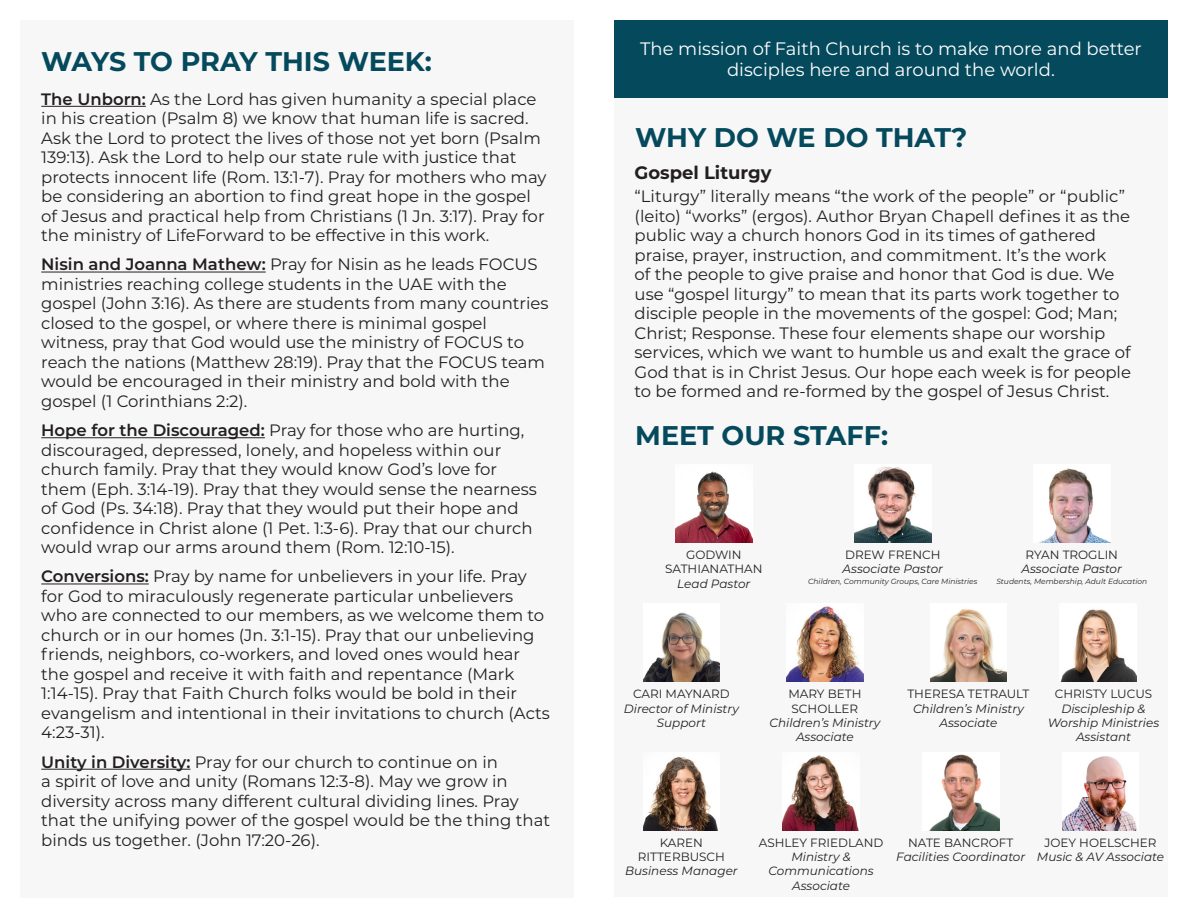
<style>
.page{position:relative;width:1188px;height:918px;background:#fff}
.page>*{position:absolute;margin:0;border:0;box-sizing:border-box;transform-origin:0 0}
.t1{font:700 27px "Montserrat";color:#054a5c}
.t2{font:18px/21.6px "Montserrat";color:#fff;text-align:center}
.t3{font:700 18px "Montserrat";color:#231f20}
.t4{font:16.5px/19.5px "Montserrat";color:#231f20}
.t5{font:italic 12px/14.4px "Montserrat";color:#231f20;text-align:center}
.t6{font:12px/14.4px "Montserrat";color:#231f20;text-align:center}
.t7{font:italic 7.5px "Montserrat";color:#231f20}
.s1{font-weight:600}
</style>
<div class="page">
<div style="left:20px;top:21px;width:554px;height:877px;background:#f7f7f8"></div>
<hr style="left:41px;top:106px;width:105px;height:1px;background:#231f20">
<hr style="left:41px;top:272px;width:225px;height:1px;background:#231f20">
<hr style="left:41px;top:437px;width:224px;height:1px;background:#231f20">
<hr style="left:41px;top:584px;width:108px;height:1px;background:#231f20">
<hr style="left:41px;top:769px;width:149px;height:1px;background:#231f20">
<div style="left:614px;top:21px;width:554px;height:78px;background:#054a5c"></div>
<div style="left:614px;top:99px;width:554px;height:798px;background:#f7f7f8"></div>
<img style="left:676px;top:471px;width:76px;height:71px">
<img style="left:855px;top:467px;width:76px;height:75px">
<img style="left:1041px;top:468px;width:68px;height:74px">
<img style="left:783px;top:755px;width:76px;height:75px">
<img style="left:643px;top:612px;width:77px;height:70px">
<img style="left:1060px;top:609px;width:76px;height:73px">
<img style="left:643px;top:757px;width:75px;height:73px">
<img style="left:930px;top:754px;width:69px;height:76px">
<img style="left:1062px;top:756px;width:75px;height:74px">
<img style="left:787px;top:606px;width:76px;height:76px">
<img style="left:930px;top:609px;width:77px;height:73px">
<p class="t1" style="left:41px;top:42px;width:392px">WAYS TO PRAY THIS WEEK:</p>
<p class="t4" style="left:41px;top:88px;width:507px"><span class="s1">The Unborn:</span> As the Lord has given humanity a special place in his creation (Psalm 8) we know that human life is sacred.<br>Ask the Lord to protect the lives of those not yet born (Psalm 139:13). Ask the Lord to help our state rule with justice that protects innocent life (Rom. 13:1-7). Pray for mothers who may be considering an abortion to find great hope in the gospel of Jesus and practical help from Christians (1 Jn. 3:17). Pray for the ministry of LifeForward to be effective in this work.</p>
<p class="t4" style="left:41px;top:254px;width:509px"><span class="s1">Nisin and Joanna Mathew:</span> Pray for Nisin as he leads FOCUS ministries reaching college students in the UAE with the gospel (John 3:16). As there are students from many countries closed to the gospel, or where there is minimal gospel witness, pray that God would use the ministry of FOCUS to reach the nations (Matthew 28:19). Pray that the FOCUS team would be encouraged in their ministry and bold with the gospel (1 Corinthians 2:2).</p>
<p class="t4" style="left:41px;top:420px;width:497px"><span class="s1">Hope for the Discouraged:</span> Pray for those who are hurting, discouraged, depressed, lonely, and hopeless within our church family. Pray that they would know God’s love for them (Eph. 3:14-19). Pray that they would sense the nearness of God (Ps. 34:18). Pray that they would put their hope and confidence in Christ alone (1 Pet. 1:3-6). Pray that our church would wrap our arms around them (Rom. 12:10-15).</p>
<p class="t4" style="left:41px;top:566px;width:510px"><span class="s1">Conversions:</span> Pray by name for unbelievers in your life. Pray for God to miraculously regenerate particular unbelievers who are connected to our members, as we welcome them to church or in our homes (Jn. 3:1-15). Pray that our unbelieving friends, neighbors, co-workers, and loved ones would hear the gospel and receive it with faith and repentance (Mark 1:14-15). Pray that Faith Church folks would be bold in their evangelism and intentional in their invitations to church (Acts 4:23-31).</p>
<p class="t4" style="left:41px;top:751px;width:510px"><span class="s1">Unity in Diversity:</span> Pray for our church to continue on in<br>a spirit of love and unity (Romans 12:3-8). May we grow in diversity across many different cultural dividing lines. Pray that the unifying power of the gospel would be the thing that binds us together. (John 17:20-26).</p>
<p class="t2" style="left:640px;top:37px;width:503px">The mission of Faith Church is to make more and better disciples here and around the world.</p>
<p class="t1" style="left:635px;top:118px;width:334px">WHY DO WE DO THAT?</p>
<p class="t3" style="left:635px;top:160px;width:138px">Gospel Liturgy</p>
<p class="t4" style="left:635px;top:186px;width:497px">“Liturgy” literally means “the work of the people” or “public” (leito) “works” (ergos). Author Bryan Chapell defines it as the</p>
<p class="t4" style="left:635px;top:225px;width:498px">public way a church honors God in its times of gathered praise, prayer, instruction, and commitment. It’s the work<br>of the people to give praise and honor that God is due. We use “gospel liturgy” to mean that its parts work together to disciple people in the movements of the gospel: God; Man; Christ; Response. These four elements shape our worship services, which we want to humble us and exalt the grace of God that is in Christ Jesus. Our hope each week is for people to be formed and re-formed by the gospel of Jesus Christ.</p>
<p class="t1" style="left:635px;top:416px;width:254px">MEET OUR STAFF:</p>
<p class="t6" style="left:686px;top:547px;width:57px">GODWIN</p>
<p class="t6" style="left:665px;top:562px;width:99px">SATHIANATHAN</p>
<p class="t5" style="left:677px;top:576px;width:75px">Lead Pastor</p>
<p class="t6" style="left:845px;top:547px;width:97px">DREW FRENCH</p>
<p class="t5" style="left:843px;top:562px;width:102px">Associate Pastor</p>
<p class="t7" style="left:808px;top:576px;width:171px">Children, Community Groups, Care Ministries</p>
<p class="t6" style="left:1026px;top:547px;width:94px">RYAN TROGLIN</p>
<p class="t5" style="left:1022px;top:562px;width:102px">Associate Pastor</p>
<p class="t7" style="left:996px;top:576px;width:152px">Students, Membership, Adult Education</p>
<p class="t6" style="left:633px;top:686px;width:98px">CARI MAYNARD</p>
<p class="t5" style="left:624px;top:701px;width:117px">Director of Ministry<br>Support</p>
<p class="t6" style="left:788px;top:686px;width:75px;text-align:left">MARY BETH<br>SCHOLLER</p>
<p class="t5" style="left:769px;top:715px;width:112px">Children’s Ministry<br>Associate</p>
<p class="t6" style="left:907px;top:686px;width:124px">THERESA TETRAULT</p>
<p class="t5" style="left:913px;top:701px;width:112px">Children’s Ministry<br>Associate</p>
<p class="t6" style="left:1055px;top:686px;width:99px">CHRISTY LUCUS</p>
<p class="t5" style="left:1048px;top:701px;width:113px">Discipleship &amp;<br>Worship Ministries<br>Assistant</p>
<p class="t6" style="left:638px;top:835px;width:89px">KAREN<br>RITTERBUSCH</p>
<p class="t5" style="left:625px;top:864px;width:114px">Business Manager</p>
<p class="t6" style="left:759px;top:835px;width:126px">ASHLEY FRIEDLAND</p>
<p class="t5" style="left:769px;top:849px;width:107px">Ministry &amp;<br>Communications<br>Associate</p>
<p class="t6" style="left:908px;top:835px;width:107px">NATE BANCROFT</p>
<p class="t5" style="left:896px;top:849px;width:130px">Facilities Coordinator</p>
<p class="t6" style="left:1045px;top:835px;width:114px">JOEY HOELSCHER</p>
<p class="t5" style="left:1037px;top:849px;width:129px">Music &amp; AV Associate</p>
</div>
